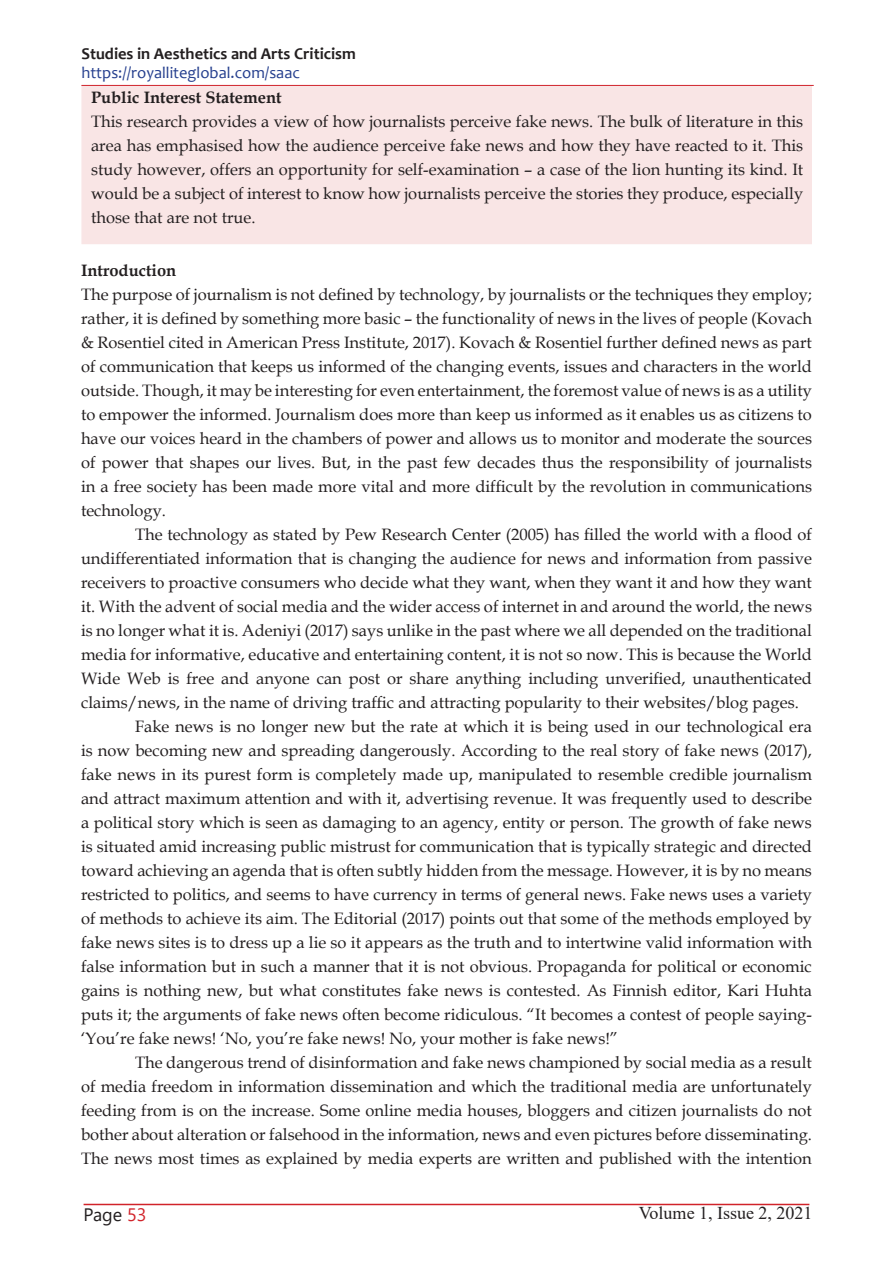
<style>
.page{position:relative;width:893px;height:1263px;background:#fff}
.page>*{position:absolute;margin:0;border:0;box-sizing:border-box;transform-origin:0 0}
.t1{font:18px "Times New Roman";color:#231f20}
.t2{font:18px "Segoe UI";color:#231f20}
.t3{font:16.5px/24px "Book Antiqua";color:#231f20;text-align:justify}
.t4{font:700 16.5px "Candara";color:#231f20}
.t5{font:700 16.5px "Book Antiqua";color:#231f20}
.t6{font:16.5px "Candara";color:#253f8e}
.s1{color:#d1232a}
</style>
<div class="page">
<hr style="left:84px;top:1204px;width:725px;height:1px;background:#d1232a">
<hr style="left:81px;top:85px;width:733px;height:1px;background:#d1232a">
<div style="left:81px;top:85px;width:731px;height:159px;background:#f9e5e5"></div>
<p class="t4" style="left:81px;top:43px;width:276px">Studies in Aesthetics and Arts Criticism</p>
<p class="t6" style="left:81px;top:63px;width:220px">https://royalliteglobal.com/saac</p>
<p class="t5" style="left:91px;top:86px;width:192px">Public Interest Statement</p>
<p class="t3" style="left:91px;top:109px;width:714px">This research provides a view of how journalists perceive fake news. The bulk of literature in this area has emphasised how the audience perceive fake news and how they have reacted to it. This study however, offers an opportunity for self-examination – a case of the lion hunting its kind. It would be a subject of interest to know how journalists perceive the stories they produce, especially those that are not true.</p>
<p class="t5" style="left:81px;top:259px;width:97px">Introduction</p>
<p class="t3" style="left:81px;top:282px;width:732px">The purpose of journalism is not defined by technology, by journalists or the techniques they employ; rather, it is defined by something more basic – the functionality of news in the lives of people (Kovach &amp; Rosentiel cited in American Press Institute, 2017). Kovach &amp; Rosentiel further defined news as part of communication that keeps us informed of the changing events, issues and characters in the world outside. Though, it may be interesting for even entertainment, the foremost value of news is as a utility to empower the informed. Journalism does more than keep us informed as it enables us as citizens to have our voices heard in the chambers of power and allows us to monitor and moderate the sources of power that shapes our lives. But, in the past few decades thus the responsibility of journalists in a free society has been made more vital and more difficult by the revolution in communications technology.</p>
<p class="t3" style="left:135px;top:522px;width:678px">The technology as stated by Pew Research Center (2005) has filled the world with a flood of</p>
<p class="t3" style="left:81px;top:546px;width:732px">undifferentiated information that is changing the audience for news and information from passive</p>
<p class="t3" style="left:81px;top:570px;width:732px">receivers to proactive consumers who decide what they want, when they want it and how they want</p>
<p class="t3" style="left:81px;top:594px;width:732px">it. With the advent of social media and the wider access of internet in and around the world, the news</p>
<p class="t3" style="left:81px;top:618px;width:732px">is no longer what it is. Adeniyi (2017) says unlike in the past where we all depended on the traditional</p>
<p class="t3" style="left:81px;top:642px;width:732px">media for informative, educative and entertaining content, it is not so now. This is because the World</p>
<p class="t3" style="left:81px;top:666px;width:732px">Wide Web is free and anyone can post or share anything including unverified, unauthenticated</p>
<p class="t3" style="left:81px;top:690px;width:719px">claims/news, in the name of driving traffic and attracting popularity to their websites/blog pages.</p>
<p class="t3" style="left:135px;top:714px;width:678px">Fake news is no longer new but the rate at which it is being used in our technological era</p>
<p class="t3" style="left:81px;top:738px;width:732px">is now becoming new and spreading dangerously. According to the real story of fake news (2017),</p>
<p class="t3" style="left:81px;top:762px;width:732px">fake news in its purest form is completely made up, manipulated to resemble credible journalism</p>
<p class="t3" style="left:81px;top:786px;width:732px">and attract maximum attention and with it, advertising revenue. It was frequently used to describe</p>
<p class="t3" style="left:81px;top:810px;width:732px">a political story which is seen as damaging to an agency, entity or person. The growth of fake news</p>
<p class="t3" style="left:81px;top:834px;width:732px">is situated amid increasing public mistrust for communication that is typically strategic and directed</p>
<p class="t3" style="left:81px;top:858px;width:732px">toward achieving an agenda that is often subtly hidden from the message. However, it is by no means</p>
<p class="t3" style="left:81px;top:882px;width:732px">restricted to politics, and seems to have currency in terms of general news. Fake news uses a variety</p>
<p class="t3" style="left:81px;top:906px;width:732px">of methods to achieve its aim. The Editorial (2017) points out that some of the methods employed by</p>
<p class="t3" style="left:81px;top:930px;width:732px">fake news sites is to dress up a lie so it appears as the truth and to intertwine valid information with</p>
<p class="t3" style="left:81px;top:954px;width:732px">false information but in such a manner that it is not obvious. Propaganda for political or economic</p>
<p class="t3" style="left:81px;top:978px;width:732px">gains is nothing new, but what constitutes fake news is contested. As Finnish editor, Kari Huhta</p>
<p class="t3" style="left:81px;top:1002px;width:732px">puts it; the arguments of fake news often become ridiculous. “It becomes a contest of people saying-</p>
<p class="t3" style="left:81px;top:1026px;width:539px">‘You’re fake news! ‘No, you’re fake news! No, your mother is fake news!”</p>
<p class="t3" style="left:135px;top:1050px;width:678px">The dangerous trend of disinformation and fake news championed by social media as a result</p>
<p class="t3" style="left:81px;top:1074px;width:732px">of media freedom in information dissemination and which the traditional media are unfortunately</p>
<p class="t3" style="left:81px;top:1098px;width:732px">feeding from is on the increase. Some online media houses, bloggers and citizen journalists do not</p>
<p class="t3" style="left:81px;top:1122px;width:732px">bother about alteration or falsehood in the information, news and even pictures before disseminating.</p>
<p class="t3" style="left:81px;top:1146px;width:732px">The news most times as explained by media experts are written and published with the intention</p>
<p class="t2" style="left:84px;top:1198px;width:64px">Page <span class="s1">53</span></p>
<p class="t1" style="left:639px;top:1200px;width:175px">Volume 1, Issue 2, 2021</p>
</div>
